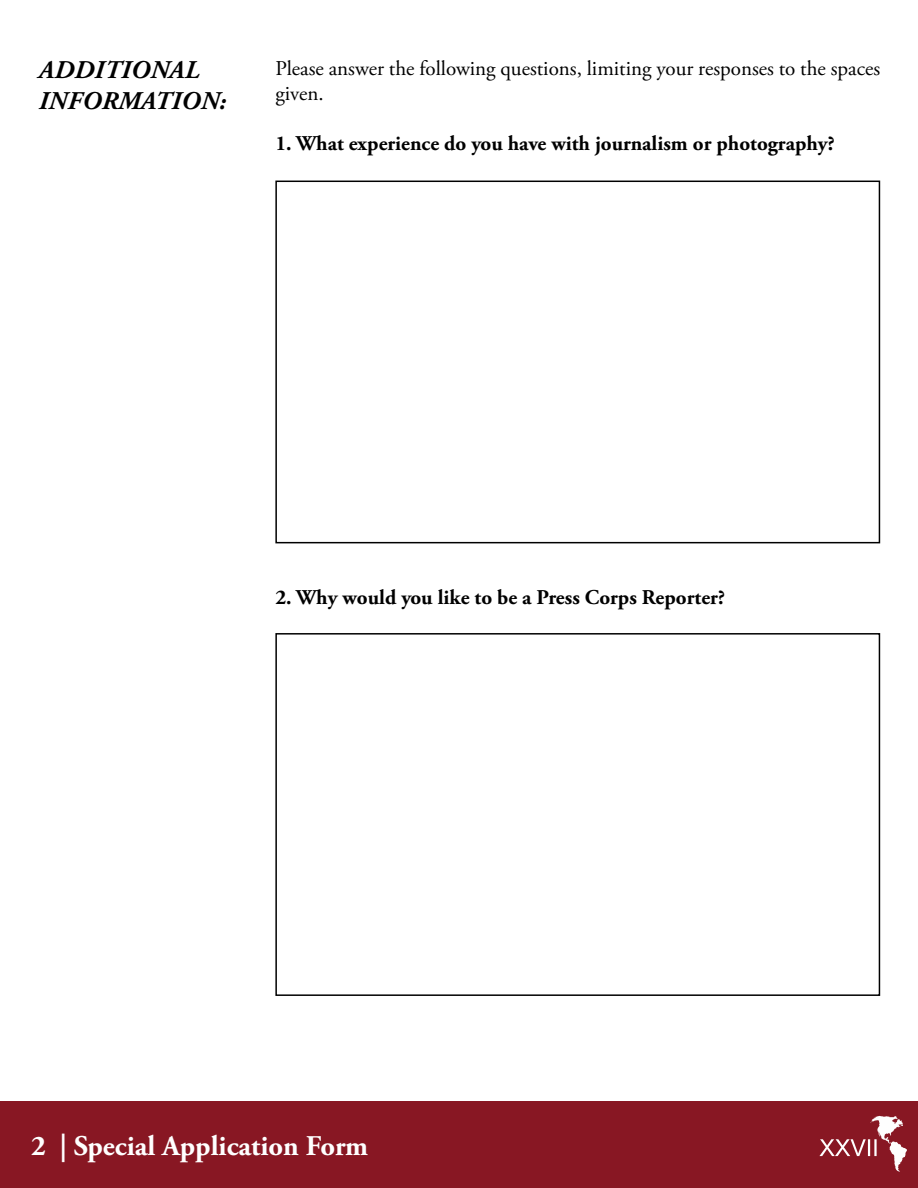
<style>
.page{position:relative;width:918px;height:1188px;background:#fff}
.page>*{position:absolute;margin:0;border:0;box-sizing:border-box;transform-origin:0 0}
.t1{font:700 28.5px "Adobe Garamond Pro";color:#fff}
.t2{font:italic 700 25.5px/30.6px "Adobe Garamond Pro";letter-spacing:.015em;color:#000}
.t3{font:700 21px "Adobe Garamond Pro";color:#000}
.t4{font:21px/25.2px "Adobe Garamond Pro";color:#000}
</style>
<div class="page">
<div style="left:0;top:1102px;width:918px;height:86px;background:#881723"></div>
<div style="left:275px;top:633px;width:605px;height:363px;border:2px solid #000"></div>
<div style="left:275px;top:181px;width:605px;height:362px;border:2px solid #000"></div>
<img style="left:819px;top:1115px;width:88px;height:57px">
<p class="t2" style="left:39px;top:56px;width:189px">ADDITIONAL<br>INFORMATION:</p>
<p class="t4" style="left:275px;top:56px;width:606px">Please answer the following questions, limiting your responses to the spaces given.</p>
<p class="t3" style="left:275px;top:131px;width:561px">1. What experience do you have with journalism or photography?</p>
<p class="t3" style="left:275px;top:585px;width:451px">2. Why would you like to be a Press Corps Reporter?</p>
<h1 class="t1" style="left:31px;top:1129px;width:338px">2 | Special Application Form</h1>
</div>
